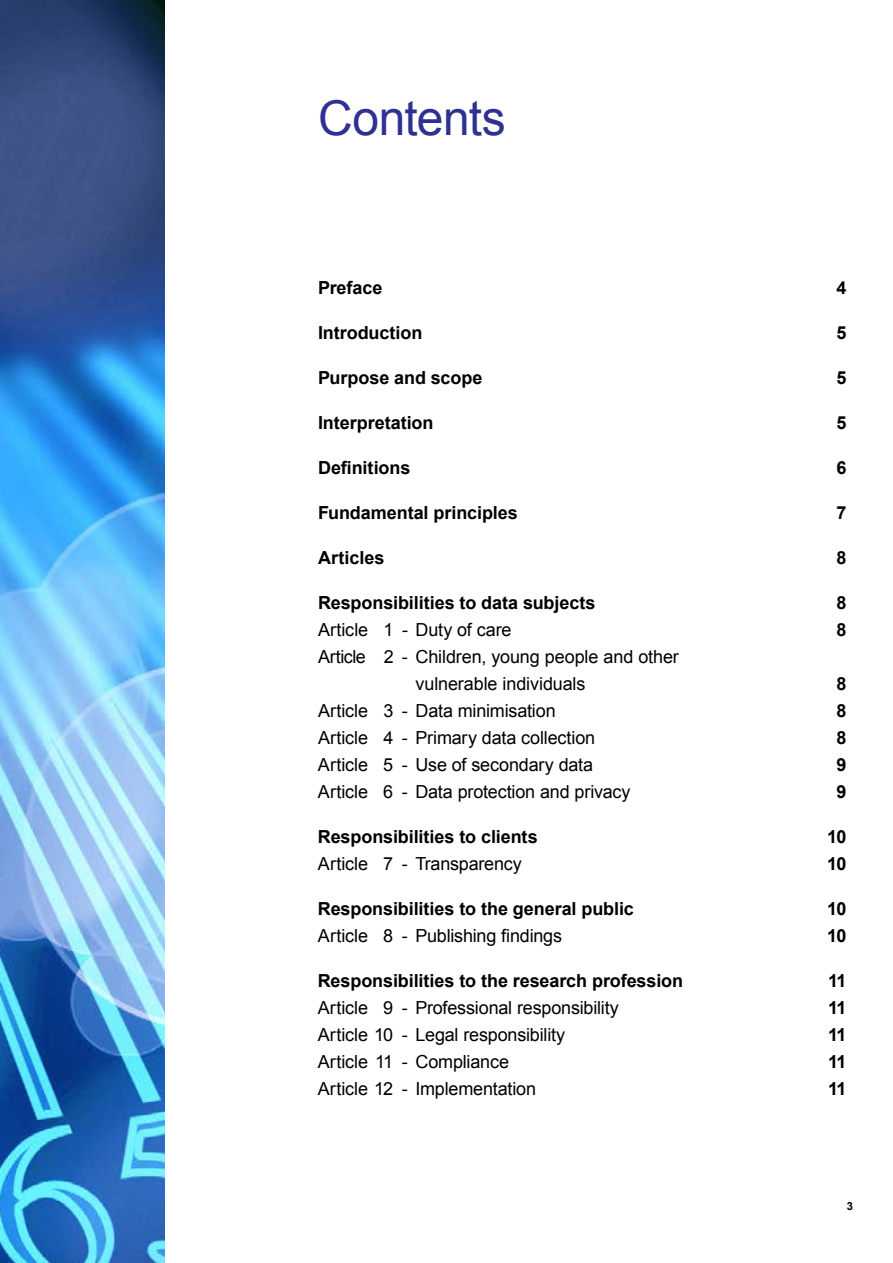
<style>
.page{position:relative;width:893px;height:1263px;background:#fff}
.page>*{position:absolute;margin:0;border:0;box-sizing:border-box;transform-origin:0 0}
.t1{font:48px "Arial";letter-spacing:-.01em;color:#2e3092}
.t2{font:18px/27px "Arial";letter-spacing:-.01em;color:#000}
.t3{font:700 18px/27px "Arial";letter-spacing:-.005em;color:#000}
.t4{font:700 11.25px "Arial";color:#000}
</style>
<div class="page">
<img style="left:0;top:0;width:165px;height:1263px">
<h1 class="t1" style="left:318px;top:87px;width:189px">Contents</h1>
<p class="t3" style="left:318px;top:275px;width:66px">Preface</p>
<p class="t3" style="left:318px;top:320px;width:106px">Introduction</p>
<p class="t3" style="left:318px;top:365px;width:166px">Purpose and scope</p>
<p class="t3" style="left:318px;top:410px;width:117px">Interpretation</p>
<p class="t3" style="left:318px;top:455px;width:94px">Definitions</p>
<p class="t3" style="left:318px;top:500px;width:201px">Fundamental principles</p>
<p class="t3" style="left:318px;top:545px;width:68px">Articles</p>
<p class="t3" style="left:318px;top:590px;width:279px">Responsibilities to data subjects</p>
<p class="t2" style="left:318px;top:616px;width:195px">Article 1 - Duty of care</p>
<p class="t2" style="left:318px;top:643px;width:362px">Article 2 - Children, young people and other</p>
<p class="t2" style="left:415px;top:670px;width:172px">vulnerable individuals</p>
<p class="t2" style="left:318px;top:697px;width:239px">Article 3 - Data minimisation</p>
<p class="t2" style="left:318px;top:724px;width:279px">Article 4 - Primary data collection</p>
<p class="t2" style="left:318px;top:751px;width:277px">Article 5 - Use of secondary data</p>
<p class="t2" style="left:318px;top:778px;width:314px">Article 6 - Data protection and privacy</p>
<p class="t3" style="left:318px;top:824px;width:221px">Responsibilities to clients</p>
<p class="t2" style="left:318px;top:850px;width:205px">Article 7 - Transparency</p>
<p class="t3" style="left:318px;top:896px;width:317px">Responsibilities to the general public</p>
<p class="t2" style="left:318px;top:922px;width:246px">Article 8 - Publishing findings</p>
<p class="t3" style="left:318px;top:968px;width:367px">Responsibilities to the research profession</p>
<p class="t2" style="left:318px;top:994px;width:303px">Article 9 - Professional responsibility<br>Article 10 - Legal responsibility<br>Article 11 - Compliance<br>Article 12 - Implementation</p>
<p class="t3" style="left:836px;top:275px;width:12px">4</p>
<p class="t3" style="left:836px;top:320px;width:12px">5</p>
<p class="t3" style="left:836px;top:365px;width:12px">5</p>
<p class="t3" style="left:836px;top:410px;width:12px">5</p>
<p class="t3" style="left:836px;top:455px;width:12px">6</p>
<p class="t3" style="left:836px;top:500px;width:12px">7</p>
<p class="t3" style="left:836px;top:545px;width:12px">8</p>
<p class="t3" style="left:836px;top:590px;width:12px">8<br>8</p>
<p class="t3" style="left:836px;top:671px;width:12px;text-align:justify">8<br>8<br>8<br>9<br>9</p>
<p class="t3" style="left:827px;top:824px;width:21px">10<br>10</p>
<p class="t3" style="left:827px;top:896px;width:21px">10<br>10</p>
<p class="t3" style="left:828px;top:968px;width:20px;text-align:justify">11<br>11<br>11<br>11<br>11</p>
<p class="t4" style="left:847px;top:1199px;width:8px">3</p>
</div>
